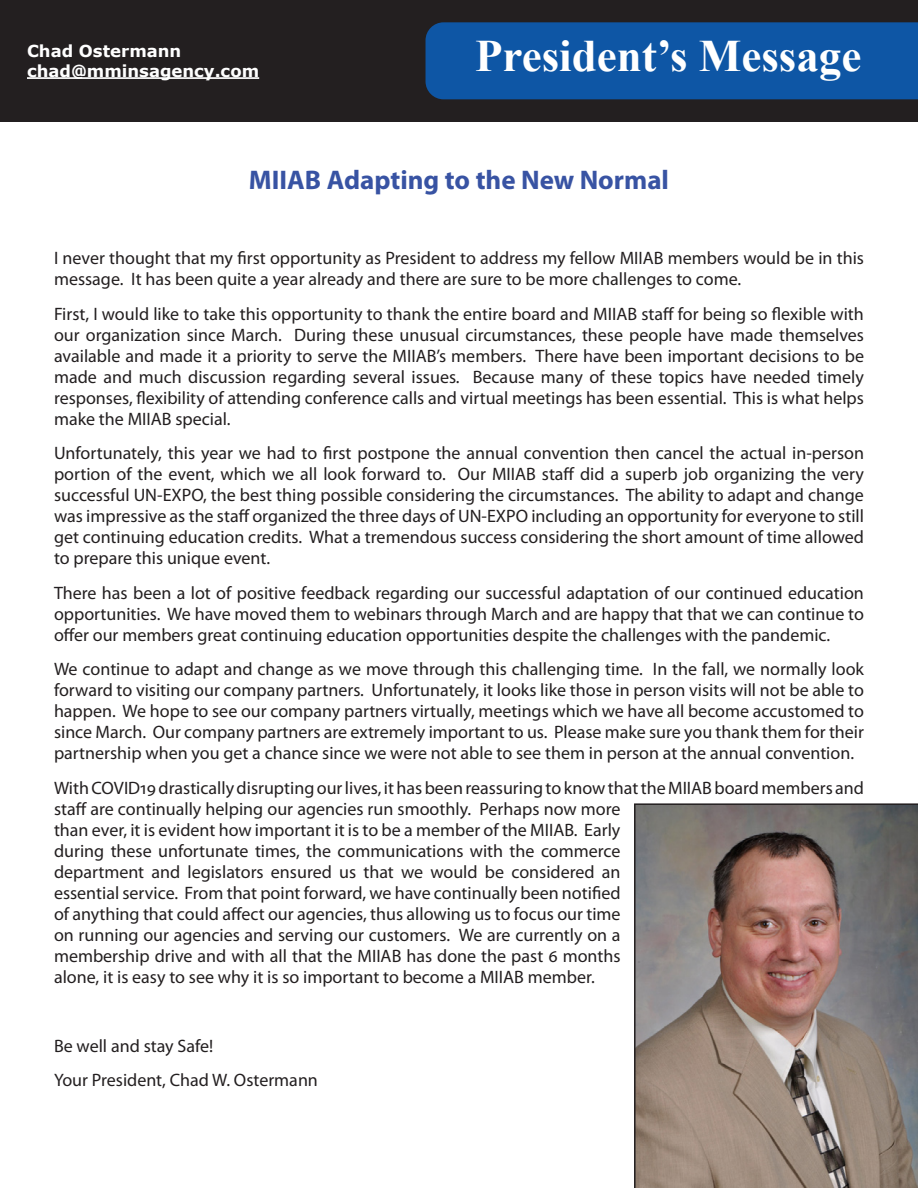
<style>
.page{position:relative;width:918px;height:1188px;background:#fff}
.page>*{position:absolute;margin:0;border:0;box-sizing:border-box;transform-origin:0 0}
.Headline{font:700 45px "Times New Roman";color:#fff}
.Contributor{font:700 27px "Myriad Pro";color:#3853a3}
.Contributor-2{font:18px/21px "Myriad Pro";color:#231f20;text-align:justify}
.Byline{font:700 16.5px "Verdana";color:#fff}
</style>
<div class="page">
<div style="left:0;top:0;width:918px;height:122px;background:#231f20"></div>
<hr style="left:27px;top:77px;width:232px;height:2px;background:#fff">
<div style="left:426px;top:22px;width:492px;height:77px;background:#0e56a5"></div>
<svg style="left:634px;top:803px;width:284px;height:385px;background:#8c7c75"></svg>
<p class="Byline" style="left:27px;top:39px;width:156px">Chad Ostermann</p>
<p class="Byline" style="left:27px;top:59px;width:234px">chad@mminsagency.com</p>
<p class="Headline" style="left:475px;top:24px;width:388px">President’s Message</p>
<p class="Contributor" style="left:249px;top:162px;width:422px">MIIAB Adapting to the New Normal</p>
<p class="Contributor-2" style="left:54px;top:247px;width:812px">I never thought that my first opportunity as President to address my fellow MIIAB members would be in this message. It has been quite a year already and there are sure to be more challenges to come.</p>
<p class="Contributor-2" style="left:54px;top:303px;width:812px">First, I would like to take this opportunity to thank the entire board and MIIAB staff for being so flexible with our organization since March. During these unusual circumstances, these people have made themselves available and made it a priority to serve the MIIAB’s members. There have been important decisions to be made and much discussion regarding several issues. Because many of these topics have needed timely responses, flexibility of attending conference calls and virtual meetings has been essential. This is what helps make the MIIAB special.</p>
<p class="Contributor-2" style="left:54px;top:442px;width:812px">Unfortunately, this year we had to first postpone the annual convention then cancel the actual in-person portion of the event, which we all look forward to. Our MIIAB staff did a superb job organizing the very successful UN-EXPO, the best thing possible considering the circumstances. The ability to adapt and change was impressive as the staff organized the three days of UN-EXPO including an opportunity for everyone to still get continuing education credits. What a tremendous success considering the short amount of time allowed to prepare this unique event.</p>
<p class="Contributor-2" style="left:54px;top:582px;width:811px">There has been a lot of positive feedback regarding our successful adaptation of our continued education opportunities. We have moved them to webinars through March and are happy that that we can continue to offer our members great continuing education opportunities despite the challenges with the pandemic.</p>
<p class="Contributor-2" style="left:54px;top:658px;width:812px">We continue to adapt and change as we move through this challenging time. In the fall, we normally look forward to visiting our company partners. Unfortunately, it looks like those in person visits will not be able to happen. We hope to see our company partners virtually, meetings which we have all become accustomed to since March. Our company partners are extremely important to us. Please make sure you thank them for their partnership when you get a chance since we were not able to see them in person at the annual convention.</p>
<p class="Contributor-2" style="left:54px;top:777px;width:812px;text-align:left">With COVID19 drastically disrupting our lives, it has been reassuring to know that the MIIAB board members and staff are continually helping our agencies run smoothly. Perhaps now more<br>than ever, it is evident how important it is to be a member of the MIIAB. Early<br>during these unfortunate times, the communications with the commerce<br>department and legislators ensured us that we would be considered an<br>essential service. From that point forward, we have continually been notified<br>of anything that could affect our agencies, thus allowing us to focus our time<br>on running our agencies and serving our customers. We are currently on a<br>membership drive and with all that the MIIAB has done the past 6 months<br>alone, it is easy to see why it is so important to become a MIIAB member.</p>
<p class="Contributor-2" style="left:54px;top:1035px;width:161px">Be well and stay Safe!</p>
<p class="Contributor-2" style="left:54px;top:1069px;width:265px">Your President, Chad W. Ostermann</p>
</div>
